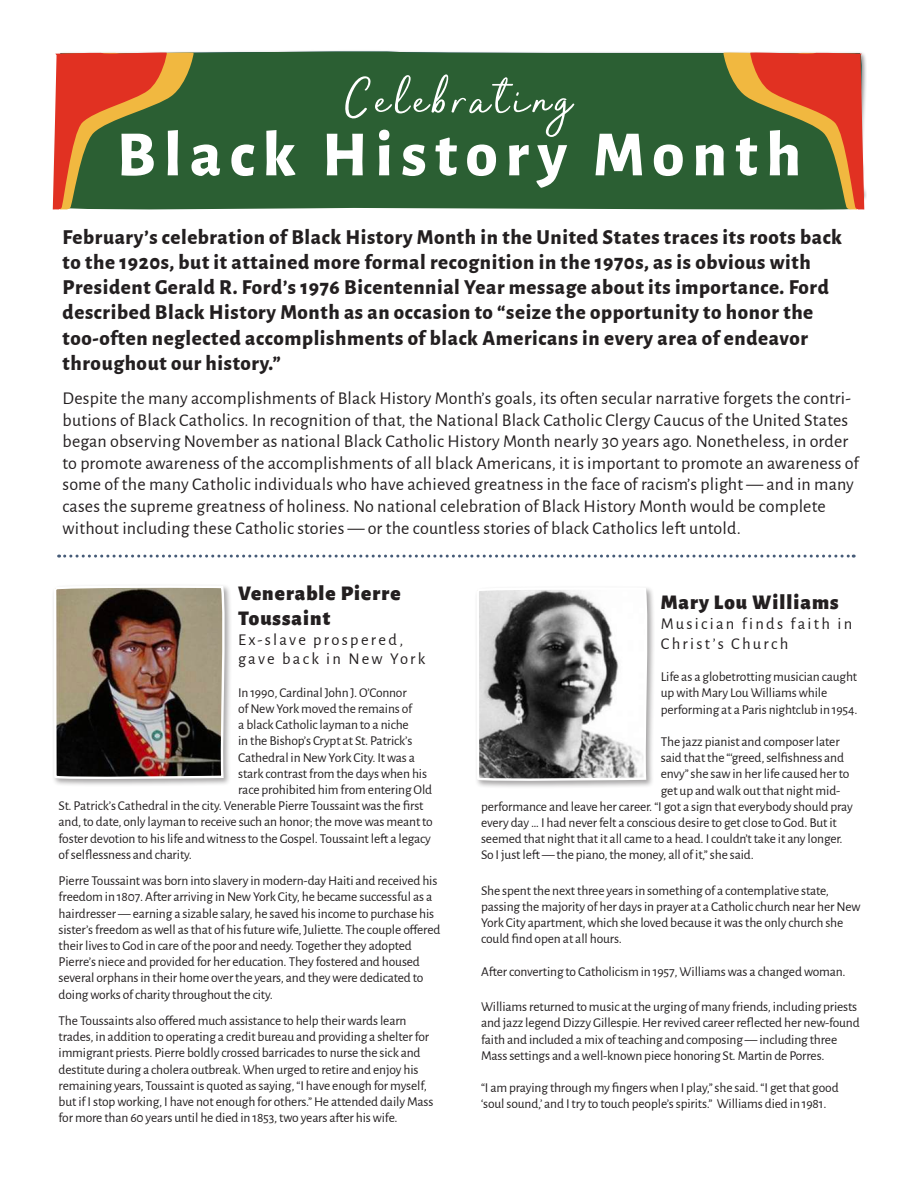
<style>
.page{position:relative;width:918px;height:1188px;background:#fff}
.page>*{position:absolute;margin:0;border:0;box-sizing:border-box;transform-origin:0 0}
.t1{font:800 64.5px "Alegreya Sans";letter-spacing:.13em;color:#fff}
.t2{font:53.25px "Morning Dew";letter-spacing:.09em;color:#fff}
.t3{font:800 21px/25.2px "Alegreya Sans";letter-spacing:.03em;color:#231f20}
.t4{font:900 21px/25.2px "Alegreya Sans";letter-spacing:.05em;color:#231f20}
.t5{font:18px/21.6px "Alegreya Sans";letter-spacing:.01em;color:#231f20}
.t6{font:16.5px/19.8px "Alegreya Sans";letter-spacing:.14em;color:#231f20}
.t7{font:13.5px/16.2px "Alegreya Sans";letter-spacing:-.01em;color:#231f20}
</style>
<div class="page">
<div style="left:52px;top:51px;width:815px;height:159px;background:#2b5f33"></div>
<div style="left:51px;top:583px;width:181px;height:204px;background:#231f20;opacity:.4"></div>
<img style="left:52px;top:585px;width:174px;height:194px">
<div style="left:474px;top:585px;width:181px;height:204px;background:#231f20;opacity:.4"></div>
<svg style="left:475px;top:587px;width:173px;height:194px"></svg>
<svg style="left:59px;top:555px;width:795px;height:3px"></svg>
<svg style="left:53px;top:52px;width:141px;height:158px;background:#866033"></svg>
<svg style="left:723px;top:52px;width:141px;height:158px;background:#855f32"></svg>
<p class="t2" style="left:346px;top:63px;width:228px">Celebrating</p>
<p class="t1" style="left:117px;top:105px;width:686px">Black History Month</p>
<p class="t3" style="left:63px;top:223px;width:781px">February’s celebration of Black History Month in the United States traces its roots back to the 1920s, but it attained more formal recognition in the 1970s, as is obvious with President Gerald R. Ford’s 1976 Bicentennial Year message about its importance. Ford described Black History Month as an occasion to “seize the opportunity to honor the too-often neglected accomplishments of black Americans in every area of endeavor throughout our history.”</p>
<p class="t5" style="left:63px;top:386px;width:798px">Despite the many accomplishments of Black History Month’s goals, its often secular narrative forgets the contri&shy;butions of Black Catholics. In recognition of that, the National Black Catholic Clergy Caucus of the United States began observing November as national Black Catholic History Month nearly 30 years ago. Nonetheless, in order to promote awareness of the accomplishments of all black Americans, it is important to promote an awareness of some of the many Catholic individuals who have achieved greatness in the face of racism’s plight — and in many cases the supreme greatness of holiness. No national celebration of Black History Month would be complete without including these Catholic stories — or the countless stories of black Catholics left untold.</p>
<p class="t4" style="left:238px;top:578px;width:164px">Venerable Pierre<br>Toussaint</p>
<p class="t6" style="left:238px;top:628px;width:189px">Ex-slave prospered, gave back in New York</p>
<p class="t7" style="left:238px;top:684px;width:170px">In 1990, Cardinal John J. O’Connor</p>
<p class="t7" style="left:238px;top:700px;width:176px">of New York moved the remains of</p>
<p class="t7" style="left:238px;top:716px;width:172px">a black Catholic layman to a niche</p>
<p class="t7" style="left:238px;top:732px;width:176px">in the Bishop’s Crypt at St. Patrick’s</p>
<p class="t7" style="left:238px;top:748px;width:178px">Cathedral in New York City. It was a</p>
<p class="t7" style="left:238px;top:765px;width:190px">stark contrast from the days when his</p>
<p class="t7" style="left:238px;top:781px;width:196px">race prohibited him from entering Old</p>
<p class="t7" style="left:59px;top:797px;width:366px">St. Patrick’s Cathedral in the city. Venerable Pierre Toussaint was the first</p>
<p class="t7" style="left:59px;top:813px;width:376px">and, to date, only layman to receive such an honor; the move was meant to</p>
<p class="t7" style="left:59px;top:829px;width:374px">foster devotion to his life and witness to the Gospel. Toussaint left a legacy</p>
<p class="t7" style="left:59px;top:846px;width:135px">of selflessness and charity.</p>
<p class="t7" style="left:59px;top:872px;width:383px">Pierre Toussaint was born into slavery in modern-day Haiti and received his freedom in 1807. After arriving in New York City, he became successful as a hairdresser — earning a sizable salary, he saved his income to purchase his sister’s freedom as well as that of his future wife, Juliette. The couple offered their lives to God in care of the poor and needy. Together they adopted Pierre’s niece and provided for her education. They fostered and housed several orphans in their home over the years, and they were dedicated to doing works of charity throughout the city.</p>
<p class="t7" style="left:59px;top:1012px;width:376px">The Toussaints also offered much assistance to help their wards learn trades, in addition to operating a credit bureau and providing a shelter for immigrant priests. Pierre boldly crossed barricades to nurse the sick and destitute during a cholera outbreak. When urged to retire and enjoy his remaining years, Toussaint is quoted as saying, “I have enough for myself, but if I stop working, I have not enough for others.” He attended daily Mass for more than 60 years until he died in 1853, two years after his wife.</p>
<p class="t4" style="left:661px;top:588px;width:179px">Mary Lou Williams</p>
<p class="t6" style="left:661px;top:613px;width:193px">Musician finds faith in<br>Christ’s Church</p>
<p class="t7" style="left:661px;top:668px;width:198px">Life as a globetrotting musician caught up with Mary Lou Williams while performing at a Paris nightclub in 1954.</p>
<p class="t7" style="left:661px;top:733px;width:180px">The jazz pianist and composer later</p>
<p class="t7" style="left:661px;top:749px;width:185px">said that the “‘greed, selfishness and</p>
<p class="t7" style="left:661px;top:765px;width:190px">envy” she saw in her life caused her to</p>
<p class="t7" style="left:661px;top:781px;width:181px">get up and walk out that night mid-</p>
<p class="t7" style="left:481px;top:798px;width:373px">performance and leave her career. “I got a sign that everybody should pray</p>
<p class="t7" style="left:481px;top:814px;width:357px">every day … I had never felt a conscious desire to get close to God. But it</p>
<p class="t7" style="left:481px;top:830px;width:363px">seemed that night that it all came to a head. I couldn’t take it any longer.</p>
<p class="t7" style="left:481px;top:846px;width:274px">So I just left — the piano, the money, all of it,” she said.</p>
<p class="t7" style="left:481px;top:882px;width:381px">She spent the next three years in something of a contemplative state, passing the majority of her days in prayer at a Catholic church near her New York City apartment, which she loved because it was the only church she could find open at all hours.</p>
<p class="t7" style="left:481px;top:963px;width:366px">After converting to Catholicism in 1957, Williams was a changed woman.</p>
<p class="t7" style="left:481px;top:998px;width:380px">Williams returned to music at the urging of many friends, including priests and jazz legend Dizzy Gillespie. Her revived career reflected her new-found faith and included a mix of teaching and composing — including three Mass settings and a well-known piece honoring St. Martin de Porres.</p>
<p class="t7" style="left:481px;top:1079px;width:359px">“I am praying through my fingers when I play,” she said. “I get that good ‘soul sound,’ and I try to touch people’s spirits.” Williams died in 1981.</p>
</div>
